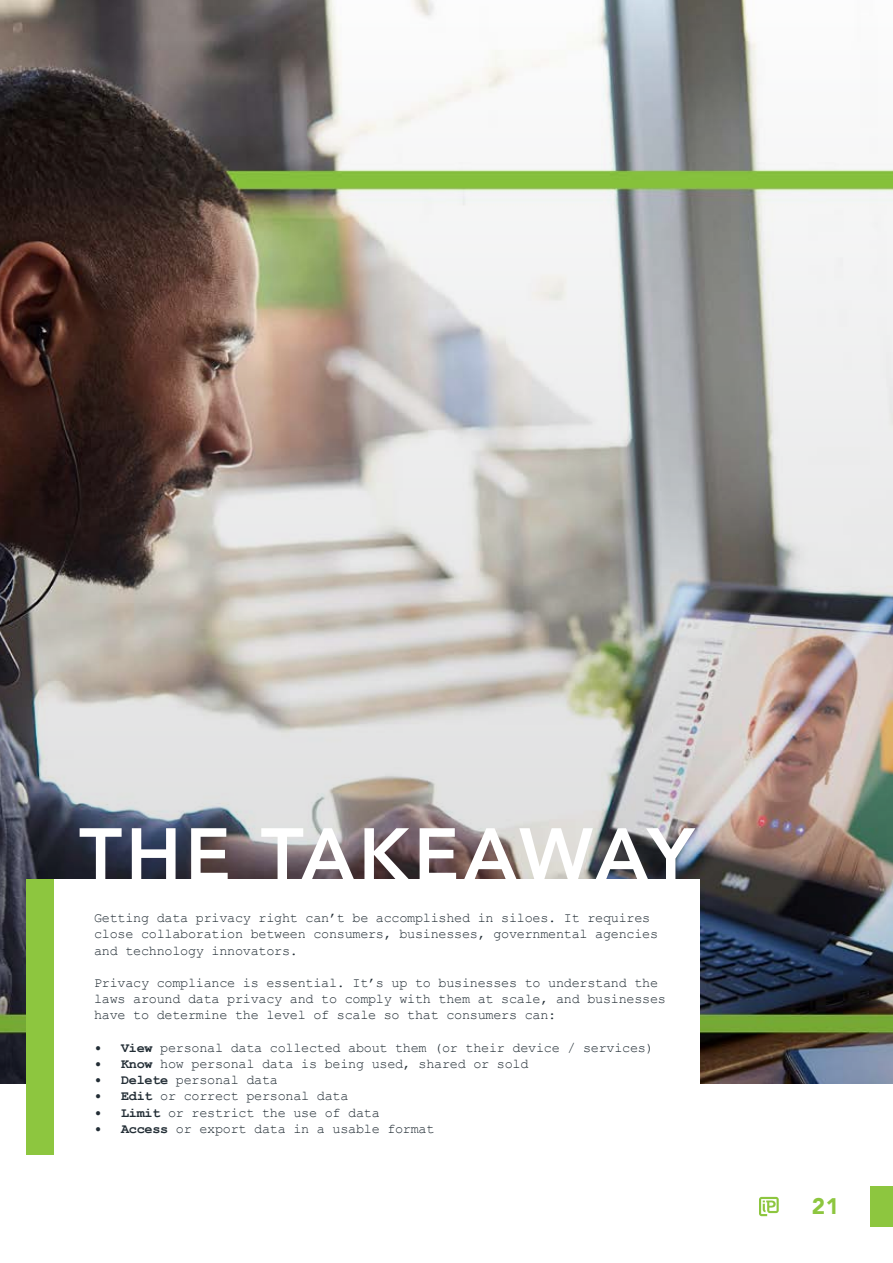
<style>
.page{position:relative;width:893px;height:1263px;background:#fff}
.page>*{position:absolute;margin:0;border:0;box-sizing:border-box;transform-origin:0 0}
.t1{font:800 75px "Avenir";letter-spacing:.05em;color:#fff}
.t2{font:900 22.5px "Avenir";color:#8dc63f}
.t3{font:13.5px/16.2px "Courier New";letter-spacing:-.02em;color:#222d35}
.s1{font-weight:700}
</style>
<div class="page">
<svg style="left:759px;top:1197px;width:20px;height:19px"></svg>
<div style="left:871px;top:1186px;width:22px;height:40px;background:#8dc63f"></div>
<img style="left:0;top:0;width:893px;height:1083px">
<div style="left:27px;top:879px;width:673px;height:208px;background:#fff"></div>
<div style="left:27px;top:879px;width:27px;height:276px;background:#8dc63f"></div>
<h1 class="t1" style="left:79px;top:797px;width:617px">THE TAKEAWAY</h1>
<p class="t3" style="left:94px;top:909px;width:566px">Getting data privacy right can’t be accomplished in siloes. It requires close collaboration between consumers, businesses, governmental agencies and technology innovators.</p>
<p class="t3" style="left:94px;top:974px;width:573px">Privacy compliance is essential. It’s up to businesses to understand the laws around data privacy and to comply with them at scale, and businesses have to determine the level of scale so that consumers can:</p>
<p class="t3" style="left:94px;top:1039px;width:561px"><span class="s1">• View</span> personal data collected about them (or their device / services)</p>
<p class="t3" style="left:94px;top:1055px;width:436px"><span class="s1">• Know</span> how personal data is being used, shared or sold</p>
<p class="t3" style="left:94px;top:1071px;width:185px"><span class="s1">• Delete</span> personal data</p>
<p class="t3" style="left:94px;top:1088px;width:256px"><span class="s1">• Edit</span> or correct personal data</p>
<p class="t3" style="left:94px;top:1104px;width:287px"><span class="s1">• Limit</span> or restrict the use of data</p>
<p class="t3" style="left:94px;top:1120px;width:342px"><span class="s1">• Access</span> or export data in a usable format</p>
<h2 class="t2" style="left:812px;top:1186px;width:29px">21</h2>
</div>
